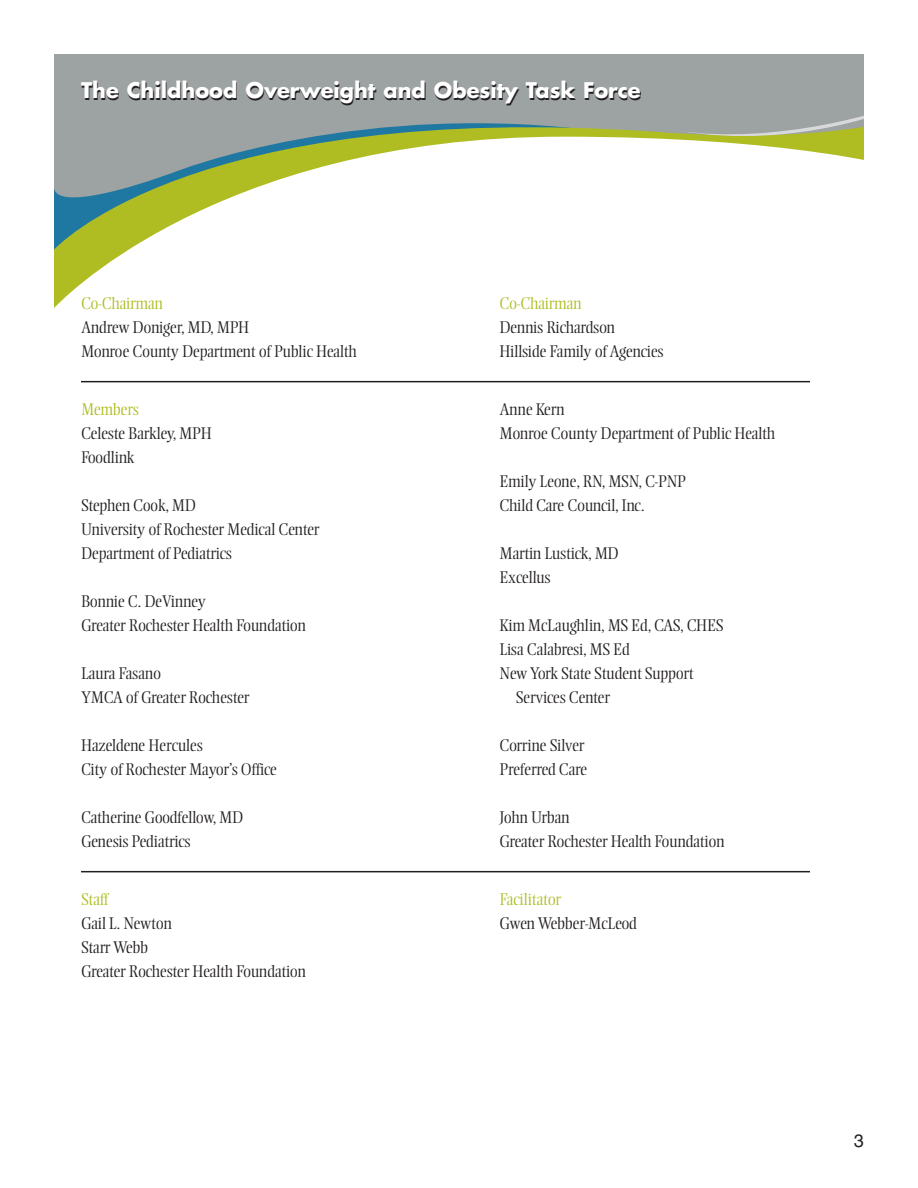
<style>
.page{position:relative;width:918px;height:1188px;background:#fff}
.page>*{position:absolute;margin:0;border:0;box-sizing:border-box;transform-origin:0 0}
.t1{font:700 21px "Futura";color:#231f20}
.t2{font:18px "Helvetica";color:#231f20}
.t3{font:300 16.5px/24px "Ellington";letter-spacing:-.01em;color:#231f20}
.t4{font:300 16.5px "Ellington";letter-spacing:-.01em;color:#afbd22}
</style>
<div class="page">
<div style="left:54px;top:54px;width:810px;height:46px;background:#9da2a3"></div>
<svg style="left:54px;top:100px;width:810px;height:208px"></svg>
<svg style="left:678px;top:101px;width:186px;height:51px;background:#aeb58d"></svg>
<hr style="left:81px;top:381px;width:729px;height:1px;background:#231f20">
<hr style="left:81px;top:871px;width:729px;height:1px;background:#231f20">
<p class="t1" style="left:82px;top:82px;width:561px">The Childhood Overweight and Obesity Task Force</p>
<p class="t4" style="left:81px;top:297px;width:83px">Co-Chairman</p>
<p class="t3" style="left:81px;top:317px;width:277px">Andrew Doniger, MD, MPH<br>Monroe County Department of Public Health</p>
<p class="t4" style="left:81px;top:403px;width:59px">Members</p>
<p class="t3" style="left:81px;top:423px;width:132px">Celeste Barkley, MPH<br>Foodlink</p>
<p class="t3" style="left:81px;top:495px;width:240px">Stephen Cook, MD<br>University of Rochester Medical Center<br>Department of Pediatrics</p>
<p class="t3" style="left:81px;top:591px;width:226px">Bonnie C. DeVinney<br>Greater Rochester Health Foundation</p>
<p class="t3" style="left:81px;top:663px;width:170px">Laura Fasano<br>YMCA of Greater Rochester</p>
<p class="t3" style="left:81px;top:735px;width:197px">Hazeldene Hercules<br>City of Rochester Mayor’s Office</p>
<p class="t3" style="left:81px;top:807px;width:164px">Catherine Goodfellow, MD<br>Genesis Pediatrics</p>
<p class="t4" style="left:81px;top:893px;width:29px">Staff</p>
<p class="t3" style="left:81px;top:913px;width:226px">Gail L. Newton<br>Starr Webb<br>Greater Rochester Health Foundation</p>
<p class="t4" style="left:500px;top:297px;width:83px">Co-Chairman</p>
<p class="t3" style="left:500px;top:317px;width:166px">Dennis Richardson<br>Hillside Family of Agencies</p>
<p class="t3" style="left:500px;top:399px;width:277px">Anne Kern<br>Monroe County Department of Public Health</p>
<p class="t3" style="left:500px;top:471px;width:188px">Emily Leone, RN, MSN, C-PNP<br>Child Care Council, Inc.</p>
<p class="t3" style="left:500px;top:543px;width:121px">Martin Lustick, MD<br>Excellus</p>
<p class="t3" style="left:500px;top:615px;width:225px">Kim McLaughlin, MS Ed, CAS, CHES</p>
<p class="t3" style="left:500px;top:639px;width:132px">Lisa Calabresi, MS Ed</p>
<p class="t3" style="left:500px;top:663px;width:196px">New York State Student Support</p>
<p class="t3" style="left:516px;top:687px;width:96px">Services Center</p>
<p class="t3" style="left:500px;top:735px;width:89px">Corrine Silver<br>Preferred Care</p>
<p class="t3" style="left:500px;top:807px;width:226px">John Urban<br>Greater Rochester Health Foundation</p>
<p class="t4" style="left:500px;top:893px;width:63px">Facilitator</p>
<p class="t3" style="left:500px;top:913px;width:139px">Gwen Webber-McLeod</p>
<p class="t2" style="left:854px;top:1134px;width:12px">3</p>
</div>
